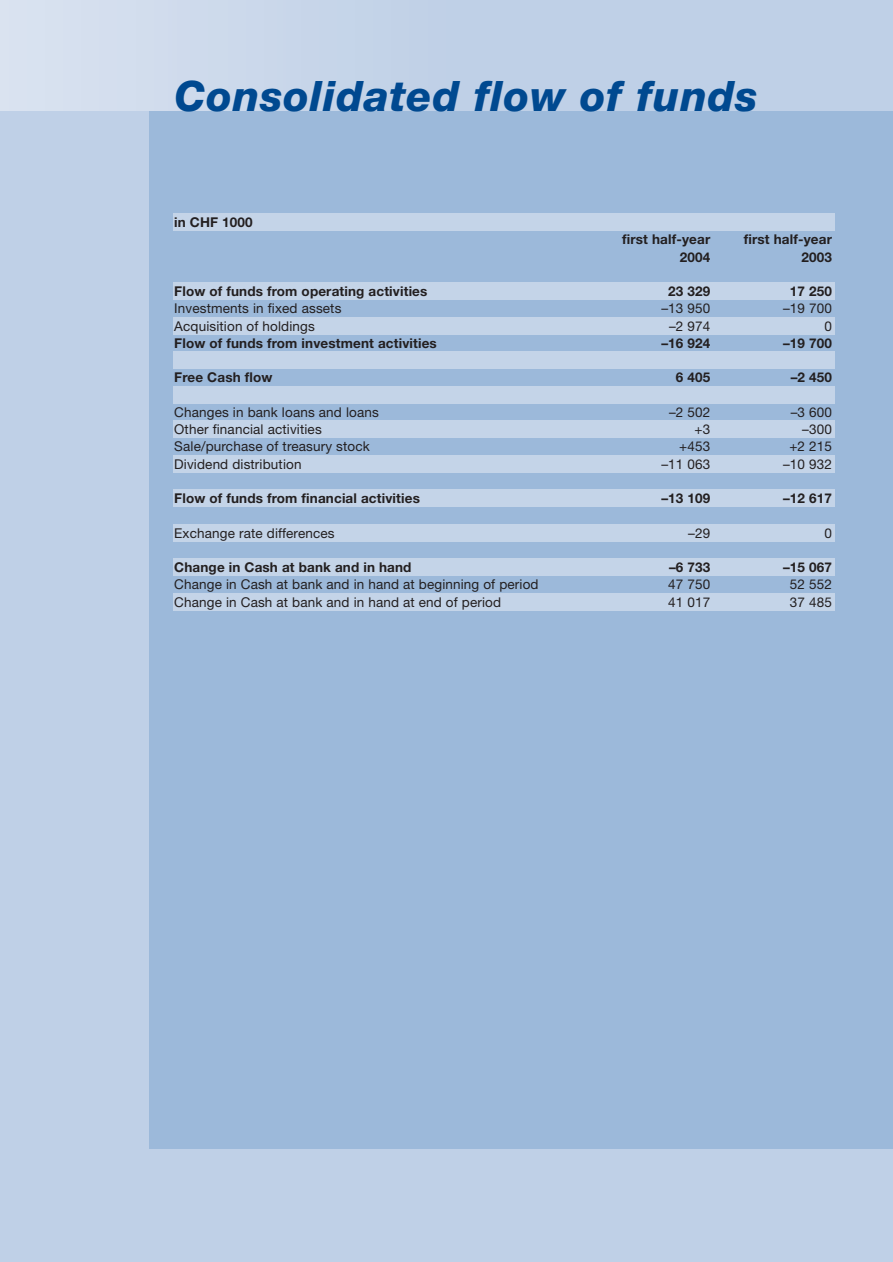
<style>
.page{position:relative;width:893px;height:1262px;background:#fff}
.page>*{position:absolute;margin:0;border:0;box-sizing:border-box;transform-origin:0 0}
.t1{font:italic 800 42px "Helvetica Neue";letter-spacing:.02em;color:#004990}
.t2{font:13.5px "Helvetica Neue";letter-spacing:.01em;color:#231f20}
.t3{font:700 13.5px "Helvetica Neue";letter-spacing:.01em;color:#231f20}
</style>
<div class="page">
<div style="left:0;top:0;width:892px;height:1262px;background:#bfd0e7"></div>
<div style="left:149px;top:111px;width:743px;height:1037px;background:#9cb9da"></div>
<div style="left:0;top:0;width:447px;height:111px;background:#cddaeb"></div>
<div style="left:173px;top:351px;width:661px;height:18px;background:#c4d4e8"></div>
<div style="left:173px;top:386px;width:661px;height:17px;background:#c4d4e8"></div>
<div style="left:173px;top:420px;width:661px;height:18px;background:#c4d4e8"></div>
<div style="left:173px;top:455px;width:661px;height:17px;background:#c4d4e8"></div>
<div style="left:173px;top:489px;width:661px;height:18px;background:#c4d4e8"></div>
<div style="left:173px;top:524px;width:661px;height:17px;background:#c4d4e8"></div>
<div style="left:173px;top:558px;width:661px;height:18px;background:#c4d4e8"></div>
<div style="left:173px;top:593px;width:661px;height:17px;background:#c4d4e8"></div>
<div style="left:173px;top:213px;width:661px;height:18px;background:#c4d4e8"></div>
<div style="left:173px;top:282px;width:661px;height:18px;background:#c4d4e8"></div>
<div style="left:173px;top:317px;width:661px;height:17px;background:#c4d4e8"></div>
<h1 class="t1" style="left:174px;top:81px;width:584px">Consolidated flow of funds</h1>
<p class="t3" style="left:174px;top:217px;width:80px">in CHF 1000</p>
<p class="t3" style="left:622px;top:235px;width:90px">first half-year</p>
<p class="t3" style="left:743px;top:235px;width:90px">first half-year</p>
<p class="t3" style="left:679px;top:252px;width:32px">2004</p>
<p class="t3" style="left:801px;top:252px;width:32px">2003</p>
<p class="t3" style="left:174px;top:286px;width:255px">Flow of funds from operating activities</p>
<p class="t3" style="left:668px;top:286px;width:44px">23 329</p>
<p class="t3" style="left:790px;top:286px;width:44px">17 250</p>
<p class="t2" style="left:174px;top:304px;width:169px">Investments in fixed assets</p>
<p class="t2" style="left:661px;top:304px;width:50px">–13 950</p>
<p class="t2" style="left:783px;top:304px;width:50px">–19 700</p>
<p class="t2" style="left:174px;top:321px;width:142px">Acquisition of holdings</p>
<p class="t2" style="left:669px;top:321px;width:43px">–2 974</p>
<p class="t2" style="left:824px;top:321px;width:9px">0</p>
<p class="t3" style="left:174px;top:338px;width:264px">Flow of funds from investment activities</p>
<p class="t3" style="left:661px;top:338px;width:50px">–16 924</p>
<p class="t3" style="left:783px;top:338px;width:50px">–19 700</p>
<p class="t3" style="left:174px;top:373px;width:100px">Free Cash flow</p>
<p class="t3" style="left:676px;top:373px;width:36px">6 405</p>
<p class="t3" style="left:790px;top:373px;width:43px">–2 450</p>
<p class="t2" style="left:174px;top:407px;width:206px">Changes in bank loans and loans</p>
<p class="t2" style="left:669px;top:407px;width:43px">–2 502</p>
<p class="t2" style="left:790px;top:407px;width:43px">–3 600</p>
<p class="t2" style="left:174px;top:424px;width:149px">Other financial activities</p>
<p class="t2" style="left:694px;top:424px;width:17px">+3</p>
<p class="t2" style="left:802px;top:424px;width:31px">–300</p>
<p class="t2" style="left:174px;top:442px;width:197px">Sale/purchase of treasury stock</p>
<p class="t2" style="left:679px;top:442px;width:33px">+453</p>
<p class="t2" style="left:789px;top:442px;width:44px">+2 215</p>
<p class="t2" style="left:174px;top:459px;width:129px">Dividend distribution</p>
<p class="t2" style="left:661px;top:459px;width:50px">–11 063</p>
<p class="t2" style="left:783px;top:459px;width:50px">–10 932</p>
<p class="t3" style="left:174px;top:493px;width:247px">Flow of funds from financial activities</p>
<p class="t3" style="left:661px;top:493px;width:50px">–13 109</p>
<p class="t3" style="left:783px;top:493px;width:50px">–12 617</p>
<p class="t2" style="left:174px;top:528px;width:162px">Exchange rate differences</p>
<p class="t2" style="left:688px;top:528px;width:24px">–29</p>
<p class="t2" style="left:824px;top:528px;width:9px">0</p>
<p class="t3" style="left:174px;top:562px;width:239px">Change in Cash at bank and in hand</p>
<p class="t3" style="left:669px;top:562px;width:43px">–6 733</p>
<p class="t3" style="left:783px;top:562px;width:50px">–15 067</p>
<p class="t2" style="left:174px;top:580px;width:366px">Change in Cash at bank and in hand at beginning of period</p>
<p class="t2" style="left:668px;top:580px;width:44px">47 750</p>
<p class="t2" style="left:789px;top:580px;width:44px">52 552</p>
<p class="t2" style="left:174px;top:597px;width:328px">Change in Cash at bank and in hand at end of period</p>
<p class="t2" style="left:668px;top:597px;width:44px">41 017</p>
<p class="t2" style="left:789px;top:597px;width:44px">37 485</p>
</div>
